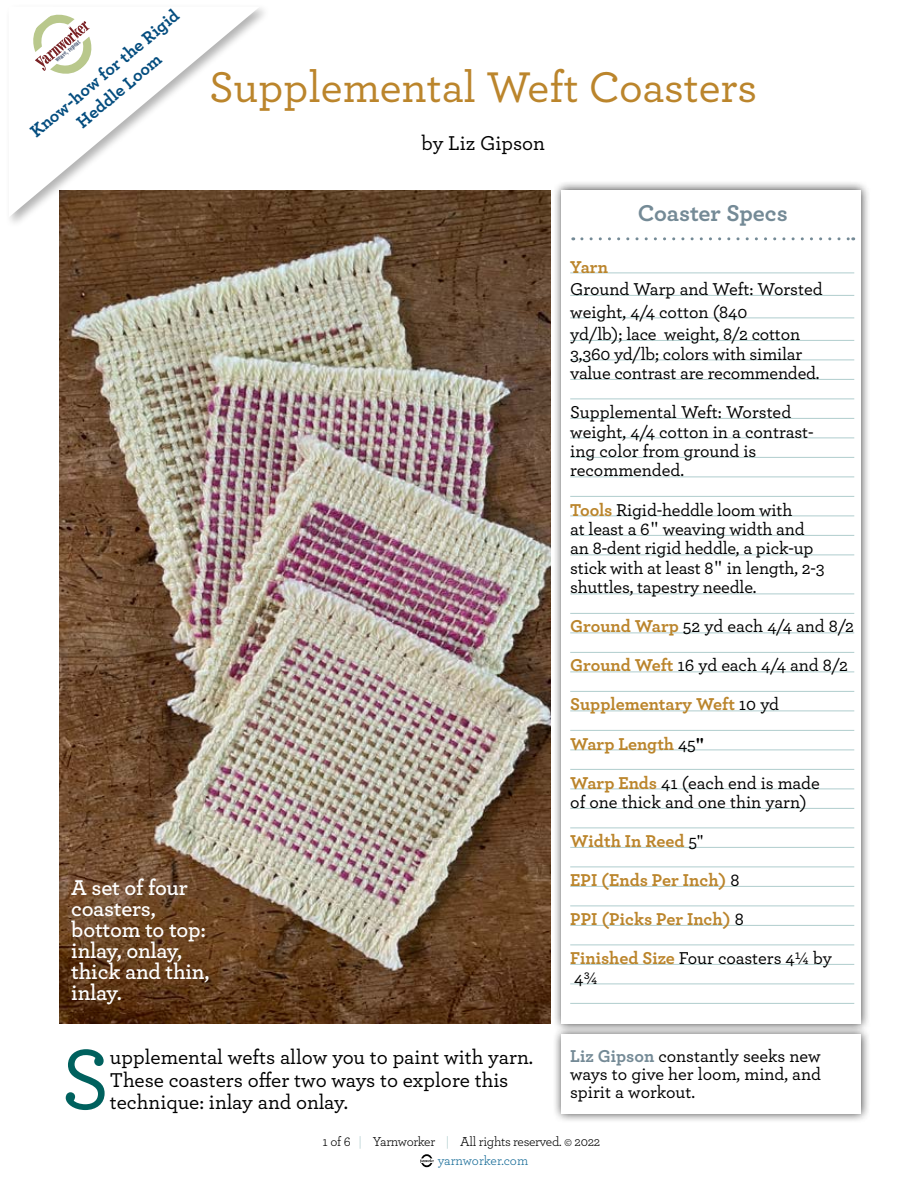
<style>
.page{position:relative;width:918px;height:1188px;background:#fff}
.page>*{position:absolute;margin:0;border:0;box-sizing:border-box;transform-origin:0 0}
.t1{font:500 89.4px "Archer";color:#00615e}
.t2{font:500 45px "Archer";color:#bb852c}
.t3{font:700 24px "Archer";letter-spacing:-.005em;color:#748a96}
.t4{font:600 22.5px/21px "Archer";letter-spacing:-.01em;color:#fff}
.t5{font:500 21px/22.5px "Archer";color:#000}
.t6{font:500 18px/19.5px "Archer";letter-spacing:-.01em;color:#000}
.t7{font:700 18px/39px "Archer";color:#bb852c}
.t8{font:700 18px/22.5px "Archer";color:#044d7f;text-align:center}
.t9{font:13.5px/19.5px "Archer";letter-spacing:-.025em;color:#000}
.t10{font:700 condensed 6.15px "Bfdoc FC";color:#40506e}
.s1{font-weight:700;color:#bb852c}
.s2{font-weight:700}
.s3{font-weight:500;color:#000}
.s4{font-weight:700;color:#748a96}
.s5{color:#b0cdce}
.s6{color:#146a96}
</style>
<div class="page">
<svg style="left:420px;top:1154px;width:14px;height:13px"></svg>
<svg style="left:10px;top:8px;width:250px;height:209px"></svg>
<svg style="left:27px;top:8px;width:70px;height:72px"></svg>
<img style="left:59px;top:190px;width:491px;height:834px">
<div style="left:552px;top:1025px;width:318px;height:99px;background:#000;opacity:.75"></div>
<div style="left:562px;top:1035px;width:299px;height:79px;background:#fff"></div>
<div style="left:552px;top:180px;width:318px;height:854px;background:#000;opacity:.75"></div>
<div style="left:562px;top:190px;width:299px;height:834px;background:#fff"></div>
<hr style="left:570px;top:273px;width:284px;height:1px;background:#b0cdce">
<hr style="left:570px;top:295px;width:284px;height:1px;background:#b0cdce">
<hr style="left:570px;top:318px;width:284px;height:1px;background:#b0cdce">
<hr style="left:570px;top:340px;width:284px;height:1px;background:#b0cdce">
<hr style="left:570px;top:360px;width:284px;height:1px;background:#b0cdce">
<hr style="left:570px;top:379px;width:284px;height:1px;background:#b0cdce">
<hr style="left:570px;top:399px;width:284px;height:1px;background:#b0cdce">
<hr style="left:570px;top:418px;width:284px;height:1px;background:#b0cdce">
<hr style="left:570px;top:438px;width:284px;height:1px;background:#b0cdce">
<hr style="left:570px;top:457px;width:284px;height:1px;background:#b0cdce">
<hr style="left:570px;top:477px;width:284px;height:1px;background:#b0cdce">
<hr style="left:570px;top:496px;width:284px;height:1px;background:#b0cdce">
<hr style="left:570px;top:516px;width:284px;height:1px;background:#b0cdce">
<hr style="left:570px;top:535px;width:284px;height:1px;background:#b0cdce">
<hr style="left:570px;top:555px;width:284px;height:1px;background:#b0cdce">
<hr style="left:570px;top:594px;width:284px;height:1px;background:#b0cdce">
<hr style="left:570px;top:613px;width:284px;height:1px;background:#b0cdce">
<hr style="left:570px;top:633px;width:284px;height:1px;background:#b0cdce">
<hr style="left:570px;top:652px;width:284px;height:1px;background:#b0cdce">
<hr style="left:570px;top:672px;width:284px;height:1px;background:#b0cdce">
<hr style="left:570px;top:691px;width:284px;height:1px;background:#b0cdce">
<hr style="left:570px;top:711px;width:284px;height:1px;background:#b0cdce">
<hr style="left:570px;top:730px;width:284px;height:1px;background:#b0cdce">
<hr style="left:570px;top:750px;width:284px;height:1px;background:#b0cdce">
<hr style="left:570px;top:769px;width:284px;height:1px;background:#b0cdce">
<hr style="left:570px;top:789px;width:284px;height:1px;background:#b0cdce">
<hr style="left:570px;top:808px;width:284px;height:1px;background:#b0cdce">
<hr style="left:570px;top:828px;width:284px;height:1px;background:#b0cdce">
<hr style="left:570px;top:847px;width:284px;height:1px;background:#b0cdce">
<hr style="left:570px;top:867px;width:284px;height:1px;background:#b0cdce">
<hr style="left:570px;top:886px;width:284px;height:1px;background:#b0cdce">
<hr style="left:570px;top:906px;width:284px;height:1px;background:#b0cdce">
<hr style="left:570px;top:925px;width:284px;height:1px;background:#b0cdce">
<hr style="left:570px;top:945px;width:284px;height:1px;background:#b0cdce">
<hr style="left:570px;top:964px;width:284px;height:1px;background:#b0cdce">
<hr style="left:570px;top:984px;width:284px;height:1px;background:#b0cdce">
<hr style="left:570px;top:1003px;width:284px;height:1px;background:#b0cdce">
<svg style="left:582px;top:237px;width:272px;height:3px"></svg>
<p class="t8" style="left:25px;top:124px;width:190px;rotate:-40deg">Know-how for the Rigid<br>Heddle Loom</p>
<p class="t10" style="left:54px;top:58px;width:32px;rotate:-40deg">weave, repeat</p>
<h2 class="t2" style="left:209px;top:55px;width:549px">Supplemental Weft Coasters</h2>
<p class="t5" style="left:422px;top:131px;width:125px">by Liz Gipson</p>
<h3 class="t3" style="left:638px;top:194px;width:151px">Coaster Specs</h3>
<p class="t4" style="left:71px;top:876px;width:140px">A set of four coasters, bottom to top: inlay, onlay, thick and thin, inlay.</p>
<p class="t7" style="left:570px;top:246px;width:39px">Yarn</p>
<p class="t6" style="left:570px;top:277px;width:254px;line-height:22.5px">Ground Warp and Weft: Worsted weight, 4/4 cotton (840<br>yd/lb); lace weight, 8/2 cotton</p>
<p class="t6" style="left:570px;top:343px;width:251px">3,360 yd/lb; colors with similar value contrast are recommended.</p>
<p class="t6" style="left:570px;top:401px;width:245px">Supplemental Weft: Worsted weight, 4/4 cotton in a contrast&shy;ing color from ground is recommended.</p>
<p class="t6" style="left:570px;top:499px;width:256px"><span class="s1">Tools</span> Rigid-heddle loom with<br>at least a 6" weaving width and an 8-dent rigid heddle, a pick-up stick with at least 8" in length, 2-3 shuttles, tapestry needle.</p>
<p class="t6" style="left:570px;top:606px;width:285px;line-height:39px"><span class="s1">Ground Warp</span> 52 yd each 4/4 and 8/2<br><span class="s1">Ground Weft</span> 16 yd each 4/4 and 8/2<br><span class="s1">Supplementary Weft</span> 10 yd<br><span class="s1">Warp Length</span> 45<span class="s2">"<br></span><span class="s1">Warp Ends</span> 41 (each end is made</p>
<p class="t7" style="left:570px;top:781px;width:263px"><span class="s3">of one thick and one thin yarn)<br></span>Width In Reed <span class="s3">5"<br></span>EPI (Ends Per Inch) <span class="s3">8<br></span>PPI (Picks Per Inch) <span class="s3">8<br></span>Finished Size <span class="s3">Four coasters 4¼ by</span></p>
<p class="t6" style="left:574px;top:967px;width:25px">4¾</p>
<h1 class="t1" style="left:61px;top:1015px;width:51px">S</h1>
<p class="t5" style="left:110px;top:1045px;width:425px">upplemental wefts allow you to paint with yarn.<br>These coasters offer two ways to explore this technique: inlay and onlay.</p>
<p class="t6" style="left:570px;top:1046px;width:252px;line-height:18px;text-align:justify"><span class="s4">Liz Gipson</span> constantly seeks new ways to give her loom, mind, and spirit a workout.</p>
<p class="t9" style="left:438px;top:1131px;width:164px;text-indent:-115px">1 of 6 <span class="s5">|</span> Yarnworker <span class="s5">|</span> All rights reserved. © 2022 <span class="s6">yarnworker.com</span></p>
</div>
